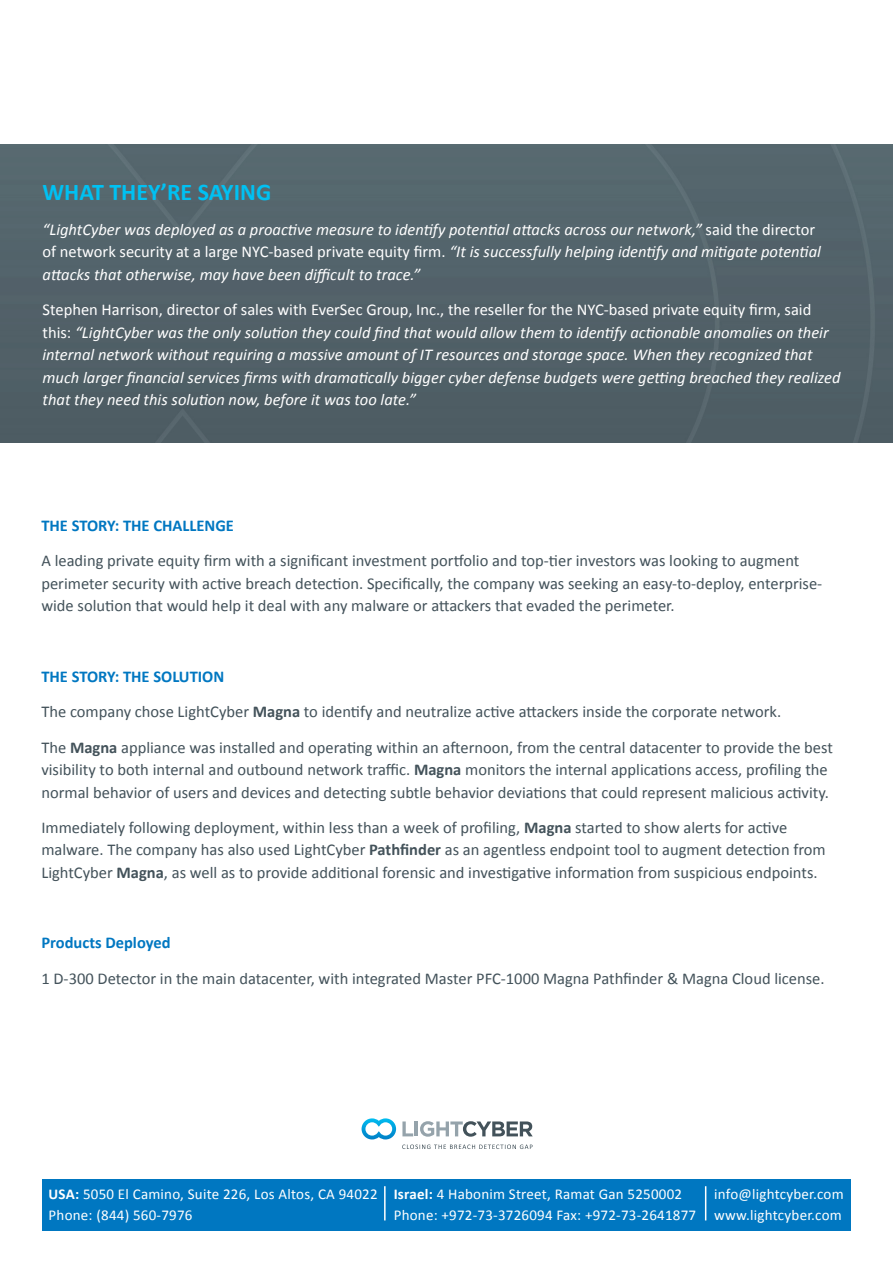
<style>
.page{position:relative;width:893px;height:1263px;background:#fff}
.page>*{position:absolute;margin:0;border:0;box-sizing:border-box;transform-origin:0 0}
.t1{font:700 24px "Calibri";color:#00c1f3}
.t2{font:16.5px/22.5px "Calibri";color:#43525a}
.t3{font:italic 16.5px/22.5px "Calibri";color:#fff}
.t4{font:700 16.5px "Calibri";color:#0077c1}
.t5{font:15px/21px "Calibri";letter-spacing:.015em;color:#fff}
.s1{font-style:normal}
.s2{font-weight:700;color:#0077c1}
.s3{font-weight:700}
</style>
<div class="page">
<div style="left:42px;top:1179px;width:808px;height:52px;background:#0077c1"></div>
<hr style="left:705px;top:1186px;width:1px;height:34px;background:#fff">
<hr style="left:384px;top:1186px;width:2px;height:34px;background:#fff">
<svg style="left:362px;top:1118px;width:34px;height:21px"></svg>
<svg style="left:402px;top:1121px;width:11px;height:15px"></svg>
<hr style="left:415px;top:1121px;width:3px;height:15px;background:#95a3ab">
<svg style="left:420px;top:1121px;width:113px;height:16px"></svg>
<svg style="left:402px;top:1144px;width:131px;height:5px"></svg>
<img style="left:0;top:145px;width:893px;height:297px">
<h1 class="t1" style="left:43px;top:177px;width:230px">WHAT THEY’RE SAYING</h1>
<p class="t3" style="left:43px;top:217px;width:780px">“LightCyber was deployed as a proactive measure to identify potential attacks across our network ” , <span class="s1">said the director of network security at a large NYC-based private equity firm</span> “<span class="s1">.</span> isIt successfully helping identify and mitigate potential attacks that otherwise, may have been difficult to trace “.</p>
<p class="t3" style="left:43px;top:298px;width:799px"><span class="s1">Stephen Harrison, director of sales with EverSec Group, Inc., the reseller for the NYC-based private equity firm, said<br>this</span> “<span class="s1">:</span> LightCyber was the only solution they could find that would allow them to identify actionable anomalies on their internal network without requiring a massive amount of IT resources and storage space. When they recognized that much larger financial services firms with dramatically bigger cyber defense budgets were getting breached they realized that they need this solution now, before it was too late “.</p>
<p class="t4" style="left:41px;top:515px;width:194px">THE STORY: THE CHALLENGE</p>
<p class="t2" style="left:41px;top:549px;width:759px">A leading private equity firm with a significant investment portfolio and top-tier investors was looking to augment</p>
<p class="t2" style="left:41px;top:594px;width:635px">wide solution that would help it deal with any malware or attackers that evaded the perimeter.</p>
<p class="t2" style="left:41px;top:571px;width:782px">perimeter security with active breach detection. Specifically, the company was seeking an easy-to-deploy, enterprise-</p>
<p class="t2" style="left:41px;top:658px;width:793px;line-height:35.2px"><span class="s2">THE STORY: THE SOLUTION<br></span>The company chose LightCyber <span class="s3">Magna</span> to identify and neutralize active attackers inside the corporate network.<br>The <span class="s3">Magna</span> appliance was installed and operating within an afternoon, from the central datacenter to provide the best</p>
<p class="t2" style="left:41px;top:757px;width:789px">visibility to both internal and outbound network traffic. <span class="s3">Magna</span> monitors the internal applications access, profiling the normal behavior of users and devices and detecting subtle behavior deviations that could represent malicious activity.</p>
<p class="t2" style="left:41px;top:815px;width:786px">Immediately following deployment, within less than a week of profiling, <span class="s3">Magna</span> started to show alerts for active malware. The company has also used LightCyber <span class="s3">Pathfinder</span> as an agentless endpoint tool to augment detection from<br>LightCyber <span class="s3">Magna</span>, as well as to provide additional forensic and investigative information from suspicious endpoints.</p>
<p class="t4" style="left:41px;top:932px;width:131px">Products Deployed</p>
<p class="t2" style="left:41px;top:966px;width:785px">D1 -300 Detector in the main datacenter, with integrated Master PFC-1000 Magna Pathfinder &amp; Magna Cloud license.</p>
<p class="t5" style="left:49px;top:1183px;width:331px"><span class="s3">USA:</span> 5050 El Camino, Suite 226, Los Altos, CA 94022<br>Phone ): 844( 560-7976</p>
<p class="t5" style="left:394px;top:1183px;width:304px"><span class="s3">Israel</span> 4<span class="s3">:</span> Habonim Street, Ramat Gan 5250002<br>Phone: +972-73-3726094 Fax: +972-73-2641877</p>
<p class="t5" style="left:714px;top:1183px;width:131px">info@lightcyber.com www.lightcyber.com</p>
</div>
